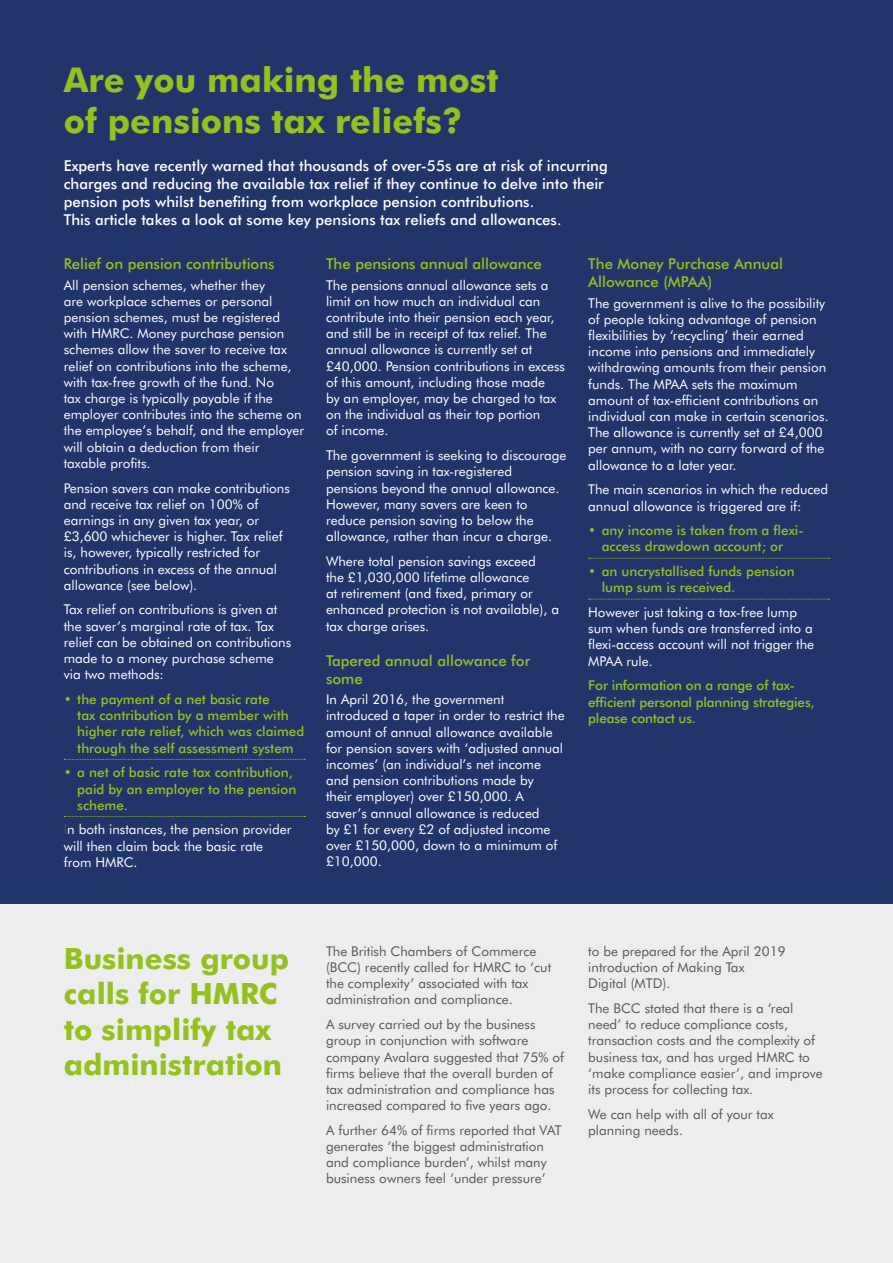
<style>
.page{position:relative;width:893px;height:1263px;background:#fff}
.page>*{position:absolute;margin:0;border:0;box-sizing:border-box;transform-origin:0 0}
.t1{font:700 34.2px/41px "Futura BT";color:#95c11f}
.t2{font:700 29.4px/35.2px "Futura BT";color:#95c11f}
.t3{font:500 15px/18px "Futura BT";color:#fff}
.t4{font:500 15px/18px "Futura BT";color:#95c11f}
.t5{font:13.5px/16.2px "Futura BT";color:#fff}
.t6{font:13.5px/16.2px "Futura BT";color:#575756}
.t7{font:500 13.5px/16.2px "Futura BT";color:#95c11f}
.s1{color:#575756}
</style>
<div class="page">
<div style="left:0;top:0;width:893px;height:904px;background:#22356b"></div>
<svg style="left:64px;top:759px;width:241px;height:1px"></svg>
<svg style="left:64px;top:816px;width:241px;height:1px"></svg>
<svg style="left:589px;top:558px;width:241px;height:1px"></svg>
<svg style="left:589px;top:599px;width:241px;height:1px"></svg>
<div style="left:0;top:904px;width:893px;height:359px;background:#ededef"></div>
<h1 class="t1" style="left:64px;top:59px;width:436px">Are you making the most of pensions tax reliefs?</h1>
<p class="t3" style="left:64px;top:156px;width:546px">Experts have recently warned that thousands of over-55s are at risk of incurring charges and reducing the available tax relief if they continue to delve into their pension pots whilst benefiting from workplace pension contributions.<br>This article takes a look at some key pensions tax reliefs and allowances.</p>
<p class="t4" style="left:64px;top:255px;width:212px">Relief on pension contributions</p>
<p class="t5" style="left:64px;top:277px;width:242px">All pension schemes, whether they<br>are workplace schemes or personal pension schemes, must be registered with HMRC. Money purchase pension schemes allow the saver to receive tax relief on contributions into the scheme, with tax-free growth of the fund. No<br>tax charge is typically payable if the employer contributes into the scheme on the employee’s behalf, and the employer will obtain a deduction from their taxable profits.</p>
<p class="t5" style="left:64px;top:479px;width:228px">Pension savers can make contributions and receive tax relief on 100% of earnings in any given tax year, or £3,600 whichever is higher. Tax relief is, however, typically restricted for contributions in excess of the annual allowance (see below).</p>
<p class="t5" style="left:64px;top:601px;width:229px">Tax relief on contributions is given at the saver’s marginal rate of tax. Tax relief can be obtained on contributions made to a money purchase scheme via two methods:</p>
<p class="t7" style="left:77px;top:691px;width:228px;text-indent:-14px">• the payment of a net basic rate<br>tax contribution by a member with higher rate relief, which was claimed through the self assessment system</p>
<p class="t7" style="left:77px;top:764px;width:221px;text-indent:-14px">• a net of basic rate tax contribution, paid by an employer to the pension scheme.</p>
<p class="t5" style="left:64px;top:821px;width:229px"><span class="s1">I</span>n both instances, the pension provider will then claim back the basic rate from HMRC.</p>
<p class="t4" style="left:326px;top:255px;width:217px">The pensions annual allowance</p>
<p class="t5" style="left:326px;top:277px;width:241px">The pensions annual allowance sets a limit on how much an individual can contribute into their pension each year, and still be in receipt of tax relief. The annual allowance is currently set at £40,000. Pension contributions in excess of this amount, including those made<br>by an employer, may be charged to tax on the individual as their top portion<br>of income.</p>
<p class="t5" style="left:326px;top:447px;width:242px">The government is seeking to discourage pension saving in tax-registered pensions beyond the annual allowance.<br>However, many savers are keen to reduce pension saving to below the allowance, rather than incur a charge.</p>
<p class="t5" style="left:326px;top:553px;width:234px">Where total pension savings exceed<br>the £1,030,000 lifetime allowance<br>at retirement (and fixed, primary or enhanced protection is not available), a tax charge arises.</p>
<p class="t4" style="left:326px;top:651px;width:206px">Tapered annual allowance for some</p>
<p class="t5" style="left:326px;top:691px;width:240px">In April 2016, the government introduced a taper in order to restrict the amount of annual allowance available for pension savers with ‘adjusted annual incomes’ (an individual’s net income and pension contributions made by<br>their employer) over £150,000. A saver’s annual allowance is reduced<br>by £1 for every £2 of adjusted income over £150,000, down to a minimum of £10,000.</p>
<p class="t4" style="left:588px;top:255px;width:196px">The Money Purchase Annual<br>Allowance (MPAA)</p>
<p class="t5" style="left:588px;top:295px;width:242px">The government is alive to the possibility of people taking advantage of pension flexibilities by ‘recycling’ their earned income into pensions and immediately withdrawing amounts from their pension funds. The MPAA sets the maximum amount of tax-efficient contributions an individual can make in certain scenarios.<br>The allowance is currently set at £4,000 per annum, with no carry forward of the allowance to a later year.</p>
<p class="t5" style="left:588px;top:481px;width:241px">The main scenarios in which the reduced annual allowance is triggered are if:</p>
<p class="t7" style="left:588px;top:522px;width:217px;text-align:center">• any income is taken from a flexi&shy;access drawdown account; or</p>
<p class="t7" style="left:602px;top:563px;width:194px;text-indent:-14px">• an uncrystallised funds pension lump sum is received.</p>
<p class="t5" style="left:588px;top:604px;width:228px">However just taking a tax-free lump sum when funds are transferred into a flexi-access account will not trigger the<br>MPAA rule.</p>
<p class="t7" style="left:588px;top:677px;width:228px">For information on a range of tax&shy;efficient personal planning strategies, please contact us.</p>
<h2 class="t2" style="left:64px;top:941px;width:227px">Business group calls for HMRC to simplify tax administration</h2>
<p class="t6" style="left:326px;top:943px;width:227px">The British Chambers of Commerce (BCC) recently called for HMRC to ‘cut the complexity’ associated with tax administration and compliance.</p>
<p class="t6" style="left:326px;top:1016px;width:240px">A survey carried out by the business group in conjunction with software company Avalara suggested that 75% of firms believe that the overall burden of tax administration and compliance has increased compared to five years ago.</p>
<p class="t6" style="left:326px;top:1122px;width:237px">A further 64% of firms reported that VAT generates ‘the biggest administration and compliance burden’, whilst many business owners feel ‘under pressure’</p>
<p class="t6" style="left:588px;top:943px;width:199px">to be prepared for the April 2019 introduction of Making Tax<br>Digital (MTD).</p>
<p class="t6" style="left:588px;top:1000px;width:236px">The BCC stated that there is a ‘real need’ to reduce compliance costs, transaction costs and the complexity of business tax, and has urged HMRC to ‘make compliance easier’, and improve its process for collecting tax.</p>
<p class="t6" style="left:588px;top:1105px;width:187px">We can help with all of your tax planning needs.</p>
</div>
